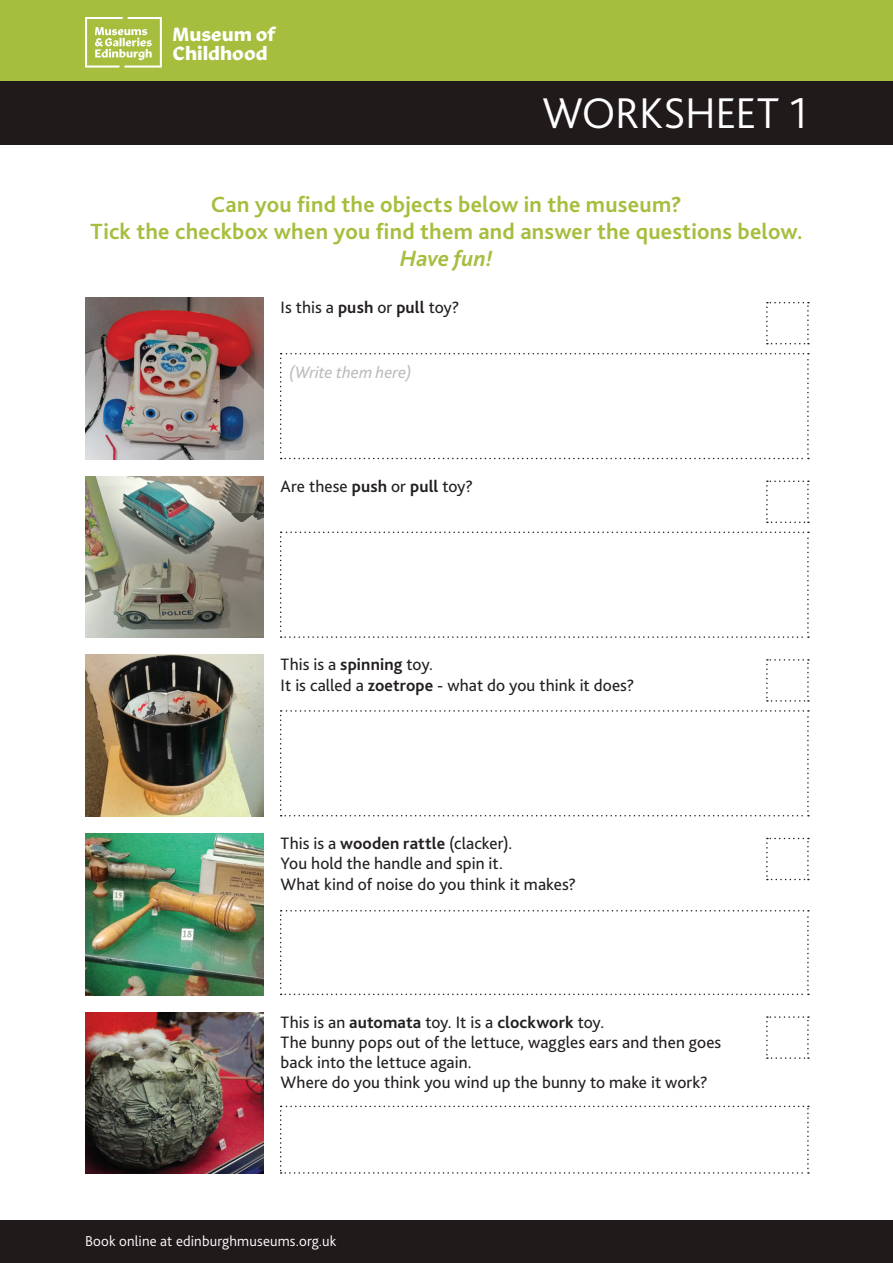
<style>
.page{position:relative;width:893px;height:1263px;background:#fff}
.page>*{position:absolute;margin:0;border:0;box-sizing:border-box;transform-origin:0 0}
.t1{font:300 45px "Bliss 2";letter-spacing:-.005em;color:#fff}
.t2{font:700 23.1px/27px "Bliss 2";letter-spacing:.01em;color:#a5be3e;text-align:center}
.t3{font:700 19.65px/18.5px "Robinson";color:#fff}
.t4{font:17.25px/20.2px "Bliss 2";color:#231f20}
.t5{font:italic 17.25px "Bliss 2";letter-spacing:.005em;color:#bcbdc0}
.t6{font:300 15px "Bliss 2";letter-spacing:.01em;color:#fff}
.s1{font-style:italic}
.s2{font-weight:700}
</style>
<div class="page">
<div style="left:0;top:1220px;width:893px;height:43px;background:#201a1b"></div>
<div style="left:0;top:0;width:893px;height:81px;background:#a5be3e"></div>
<div style="left:0;top:81px;width:893px;height:64px;background:#201a1b"></div>
<svg style="left:85px;top:17px;width:77px;height:51px"></svg>
<svg style="left:280px;top:353px;width:529px;height:106px"></svg>
<svg style="left:766px;top:302px;width:43px;height:42px"></svg>
<svg style="left:280px;top:710px;width:529px;height:106px"></svg>
<svg style="left:766px;top:659px;width:43px;height:43px"></svg>
<svg style="left:280px;top:910px;width:529px;height:85px"></svg>
<svg style="left:766px;top:838px;width:43px;height:42px"></svg>
<svg style="left:280px;top:1106px;width:529px;height:68px"></svg>
<svg style="left:766px;top:1016px;width:43px;height:43px"></svg>
<svg style="left:280px;top:531px;width:529px;height:107px"></svg>
<svg style="left:766px;top:480px;width:43px;height:43px"></svg>
<img style="left:85px;top:298px;width:179px;height:161px">
<img style="left:85px;top:476px;width:179px;height:162px">
<img style="left:85px;top:1012px;width:179px;height:162px">
<img style="left:85px;top:655px;width:179px;height:161px">
<img style="left:85px;top:833px;width:179px;height:162px">
<p class="t3" style="left:173px;top:23px;width:104px">Museum of<br>Childhood</p>
<p class="t1" style="left:542px;top:85px;width:267px">WORKSHEET 1</p>
<p class="t2" style="left:90px;top:190px;width:714px">Can you find the objects below in the museum?<br>Tick the checkbox when you find them and answer the questions below.<br><span class="s1">Have fun!</span></p>
<p class="t4" style="left:281px;top:297px;width:180px">Is this a <span class="s2">push</span> or <span class="s2">pull</span> toy?</p>
<p class="t5" style="left:289px;top:362px;width:124px">(Write them here)</p>
<p class="t4" style="left:281px;top:475px;width:194px">Are these <span class="s2">push</span> or <span class="s2">pull</span> toy?</p>
<p class="t4" style="left:281px;top:654px;width:355px">This is a <span class="s2">spinning</span> toy.<br>It is called a <span class="s2">zoetrope</span> - what do you think it does?</p>
<p class="t4" style="left:281px;top:833px;width:297px">This is a <span class="s2">wooden rattle</span> (clacker).<br>You hold the handle and spin it.<br>What kind of noise do you think it makes?</p>
<p class="t4" style="left:281px;top:1011px;width:442px">This is an <span class="s2">automata</span> toy. It is a <span class="s2">clockwork</span> toy.<br>The bunny pops out of the lettuce, waggles ears and then goes back into the lettuce again.<br>Where do you think you wind up the bunny to make it work?</p>
<p class="t6" style="left:85px;top:1232px;width:253px">Book online at edinburghmuseums.org.uk</p>
</div>
